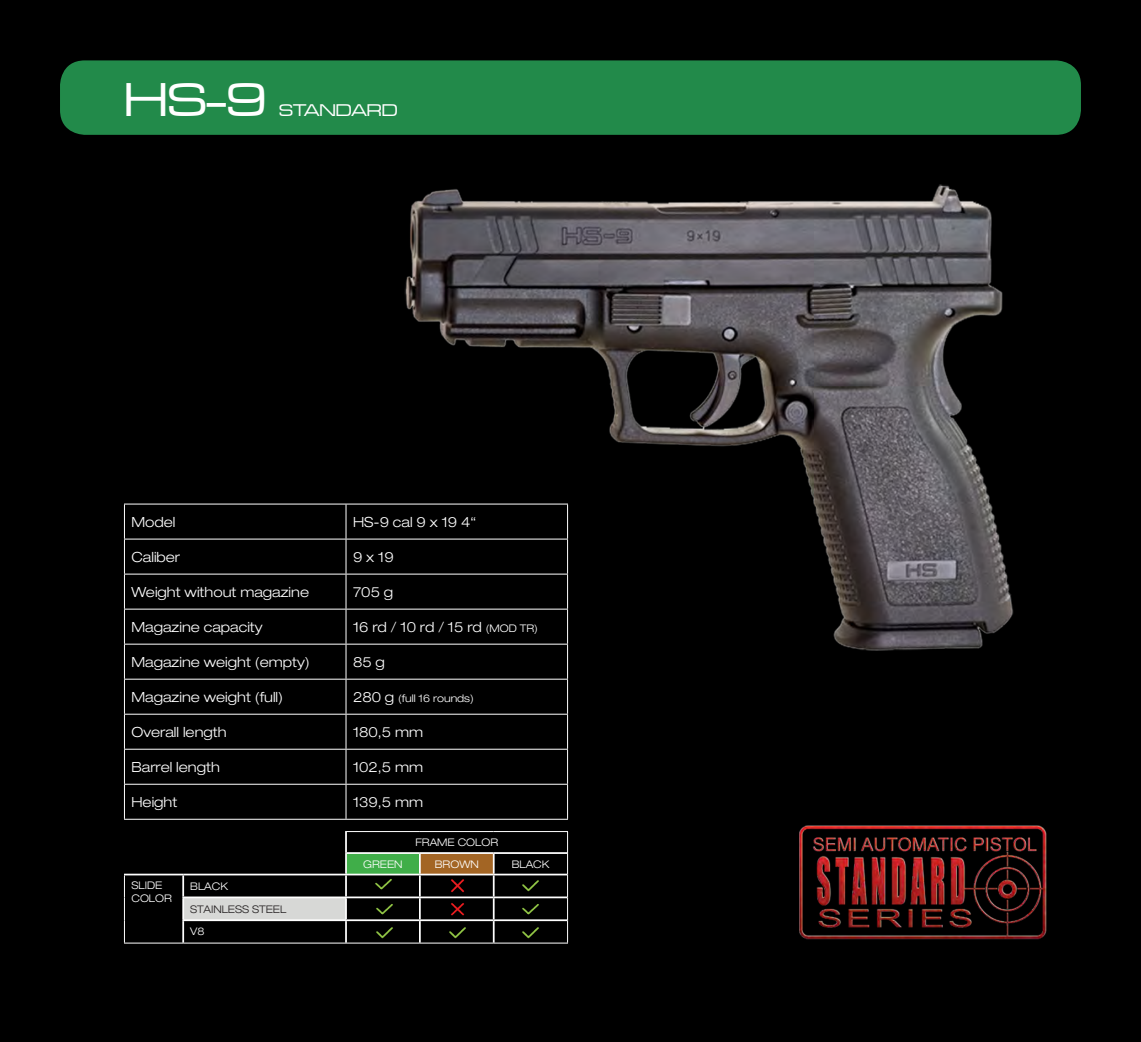
<style>
.page{position:relative;width:1141px;height:1042px;background:#000}
.page>*{position:absolute;margin:0;border:0;box-sizing:border-box;transform-origin:0 0}
.t1{font:49px "Microgramma D Medi Exte";color:#fff}
.t2{font:17.5px "Microgramma D Medi Exte";color:#fff}
.t3{font:300 expanded 14px "Helvetica Neue LT Std";color:#fff}
.t4{font:300 expanded 10.5px "Helvetica Neue LT Std";color:#fff}
.t5{font:300 expanded 10.5px "Helvetica Neue LT Std";color:#231f20}
.s1{font-size:10.5px}
.s2{font-size:14px}
</style>
<div class="page">
<div style="left:60px;top:60px;width:1021px;height:75px;background:#228a4a;border-radius:25px"></div>
<img style="left:384px;top:184px;width:630px;height:483px">
<img style="left:799px;top:825px;width:248px;height:115px">
<hr style="left:567px;top:504px;width:1px;height:35px;background:#fff">
<hr style="left:567px;top:539px;width:1px;height:35px;background:#fff">
<hr style="left:567px;top:574px;width:1px;height:35px;background:#fff">
<hr style="left:567px;top:609px;width:1px;height:35px;background:#fff">
<hr style="left:567px;top:644px;width:1px;height:35px;background:#fff">
<hr style="left:567px;top:679px;width:1px;height:35px;background:#fff">
<hr style="left:567px;top:714px;width:1px;height:35px;background:#fff">
<hr style="left:567px;top:749px;width:1px;height:35px;background:#fff">
<hr style="left:567px;top:784px;width:1px;height:35px;background:#fff">
<hr style="left:124px;top:504px;width:222px;height:1px;background:#fff">
<hr style="left:124px;top:504px;width:1px;height:35px;background:#fff">
<hr style="left:346px;top:504px;width:222px;height:1px;background:#fff">
<hr style="left:346px;top:504px;width:1px;height:35px;background:#fff">
<hr style="left:124px;top:539px;width:222px;height:1px;background:#fff">
<hr style="left:124px;top:539px;width:1px;height:35px;background:#fff">
<hr style="left:346px;top:539px;width:222px;height:1px;background:#fff">
<hr style="left:346px;top:539px;width:1px;height:35px;background:#fff">
<hr style="left:124px;top:574px;width:222px;height:1px;background:#fff">
<hr style="left:124px;top:574px;width:1px;height:35px;background:#fff">
<hr style="left:346px;top:574px;width:222px;height:1px;background:#fff">
<hr style="left:346px;top:574px;width:1px;height:35px;background:#fff">
<hr style="left:124px;top:609px;width:222px;height:1px;background:#fff">
<hr style="left:124px;top:609px;width:1px;height:35px;background:#fff">
<hr style="left:346px;top:609px;width:222px;height:1px;background:#fff">
<hr style="left:346px;top:609px;width:1px;height:35px;background:#fff">
<hr style="left:124px;top:644px;width:222px;height:1px;background:#fff">
<hr style="left:124px;top:644px;width:1px;height:35px;background:#fff">
<hr style="left:346px;top:644px;width:222px;height:1px;background:#fff">
<hr style="left:346px;top:644px;width:1px;height:35px;background:#fff">
<hr style="left:124px;top:679px;width:222px;height:1px;background:#fff">
<hr style="left:124px;top:679px;width:1px;height:35px;background:#fff">
<hr style="left:346px;top:679px;width:222px;height:1px;background:#fff">
<hr style="left:346px;top:679px;width:1px;height:35px;background:#fff">
<hr style="left:124px;top:714px;width:222px;height:1px;background:#fff">
<hr style="left:124px;top:714px;width:1px;height:35px;background:#fff">
<hr style="left:346px;top:714px;width:222px;height:1px;background:#fff">
<hr style="left:346px;top:714px;width:1px;height:35px;background:#fff">
<hr style="left:124px;top:749px;width:222px;height:1px;background:#fff">
<hr style="left:124px;top:749px;width:1px;height:35px;background:#fff">
<hr style="left:346px;top:749px;width:222px;height:1px;background:#fff">
<hr style="left:346px;top:749px;width:1px;height:35px;background:#fff">
<hr style="left:124px;top:784px;width:222px;height:1px;background:#fff">
<hr style="left:124px;top:784px;width:1px;height:35px;background:#fff">
<hr style="left:346px;top:784px;width:222px;height:1px;background:#fff">
<hr style="left:346px;top:784px;width:1px;height:35px;background:#fff">
<hr style="left:124px;top:819px;width:222px;height:1px;background:#fff">
<hr style="left:346px;top:819px;width:222px;height:1px;background:#fff">
<div style="left:346px;top:853px;width:74px;height:21px;background:#40ae49"></div>
<div style="left:420px;top:853px;width:74px;height:21px;background:#a36524"></div>
<div style="left:183px;top:897px;width:163px;height:23px;background:#d7d8d6"></div>
<svg style="left:567px;top:832px;width:1px;height:110px"></svg>
<hr style="left:345px;top:831px;width:75px;height:1px;background:#fff">
<hr style="left:420px;top:831px;width:74px;height:1px;background:#fff">
<hr style="left:494px;top:831px;width:74px;height:1px;background:#fff">
<hr style="left:345px;top:832px;width:2px;height:20px;background:#fff">
<hr style="left:345px;top:852px;width:75px;height:2px;background:#fff">
<svg style="left:345px;top:854px;width:2px;height:19px"></svg>
<hr style="left:420px;top:852px;width:74px;height:2px;background:#fff">
<svg style="left:419px;top:854px;width:2px;height:19px"></svg>
<hr style="left:494px;top:852px;width:73px;height:2px;background:#fff">
<svg style="left:493px;top:854px;width:2px;height:19px"></svg>
<hr style="left:124px;top:873px;width:59px;height:2px;background:#fff">
<svg style="left:124px;top:875px;width:1px;height:67px"></svg>
<hr style="left:124px;top:942px;width:59px;height:1px;background:#fff">
<hr style="left:183px;top:873px;width:163px;height:2px;background:#fff">
<hr style="left:182px;top:875px;width:2px;height:21px;background:#fff">
<hr style="left:346px;top:873px;width:74px;height:2px;background:#fff">
<hr style="left:345px;top:875px;width:2px;height:21px;background:#fff">
<hr style="left:420px;top:873px;width:74px;height:2px;background:#fff">
<hr style="left:419px;top:875px;width:2px;height:21px;background:#fff">
<hr style="left:494px;top:873px;width:73px;height:2px;background:#fff">
<hr style="left:493px;top:875px;width:2px;height:21px;background:#fff">
<hr style="left:182px;top:896px;width:164px;height:2px;background:#fff">
<hr style="left:182px;top:898px;width:2px;height:21px;background:#fff">
<hr style="left:346px;top:896px;width:74px;height:2px;background:#fff">
<hr style="left:345px;top:898px;width:2px;height:21px;background:#fff">
<hr style="left:420px;top:896px;width:74px;height:2px;background:#fff">
<hr style="left:419px;top:898px;width:2px;height:21px;background:#fff">
<hr style="left:494px;top:896px;width:73px;height:2px;background:#fff">
<hr style="left:493px;top:898px;width:2px;height:21px;background:#fff">
<hr style="left:182px;top:919px;width:164px;height:2px;background:#fff">
<hr style="left:182px;top:921px;width:2px;height:21px;background:#fff">
<hr style="left:346px;top:919px;width:74px;height:2px;background:#fff">
<hr style="left:345px;top:921px;width:2px;height:21px;background:#fff">
<hr style="left:420px;top:919px;width:74px;height:2px;background:#fff">
<hr style="left:419px;top:921px;width:2px;height:21px;background:#fff">
<hr style="left:494px;top:919px;width:73px;height:2px;background:#fff">
<hr style="left:493px;top:921px;width:2px;height:21px;background:#fff">
<hr style="left:183px;top:942px;width:163px;height:1px;background:#fff">
<hr style="left:346px;top:942px;width:74px;height:1px;background:#fff">
<hr style="left:420px;top:942px;width:74px;height:1px;background:#fff">
<hr style="left:494px;top:942px;width:74px;height:1px;background:#fff">
<img style="left:374px;top:875px;width:20px;height:15px">
<img style="left:522px;top:880px;width:17px;height:12px">
<img style="left:376px;top:904px;width:17px;height:11px">
<img style="left:376px;top:927px;width:17px;height:12px">
<img style="left:522px;top:904px;width:17px;height:11px">
<img style="left:522px;top:927px;width:17px;height:12px">
<img style="left:449px;top:927px;width:17px;height:12px">
<img style="left:451px;top:879px;width:14px;height:14px">
<img style="left:451px;top:903px;width:14px;height:13px">
<p class="t1" style="left:124px;top:69px;width:144px">HS-9</p>
<p class="t2" style="left:279px;top:99px;width:120px">STANDARD</p>
<p class="t3" style="left:131px;top:513px;width:46px">Model</p>
<p class="t3" style="left:353px;top:513px;width:125px">HS-9 cal 9 x 19 4“</p>
<p class="t3" style="left:131px;top:548px;width:50px">Caliber</p>
<p class="t3" style="left:353px;top:548px;width:42px">9 x 19</p>
<p class="t3" style="left:131px;top:583px;width:179px">Weight without magazine</p>
<p class="t3" style="left:353px;top:583px;width:42px">705 g</p>
<p class="t3" style="left:131px;top:618px;width:133px">Magazine capacity</p>
<p class="t3" style="left:353px;top:618px;width:186px">16 rd / 10 rd / 15 rd <span class="s1">(MOD TR)</span></p>
<p class="t3" style="left:131px;top:653px;width:180px">Magazine weight (empty)</p>
<p class="t3" style="left:353px;top:653px;width:33px">85 g</p>
<p class="t3" style="left:131px;top:688px;width:153px">Magazine weight (full)</p>
<p class="t4" style="left:353px;top:692px;width:122px"><span class="s2">280 g</span> (full 16 rounds)</p>
<p class="t3" style="left:131px;top:723px;width:97px">Overall length</p>
<p class="t3" style="left:353px;top:723px;width:72px">180,5 mm</p>
<p class="t3" style="left:131px;top:758px;width:90px">Barrel length</p>
<p class="t3" style="left:353px;top:758px;width:72px">102,5 mm</p>
<p class="t3" style="left:131px;top:793px;width:47px">Height</p>
<p class="t3" style="left:353px;top:793px;width:72px">139,5 mm</p>
<p class="t4" style="left:415px;top:836px;width:84px">FRAME COLOR</p>
<p class="t4" style="left:363px;top:857px;width:41px">GREEN</p>
<p class="t4" style="left:435px;top:857px;width:45px">BROWN</p>
<p class="t4" style="left:512px;top:857px;width:39px">BLACK</p>
<p class="t4" style="left:131px;top:879px;width:32px">SLIDE</p>
<p class="t4" style="left:131px;top:891px;width:42px">COLOR</p>
<p class="t4" style="left:190px;top:879px;width:39px">BLACK</p>
<p class="t5" style="left:190px;top:902px;width:98px">STAINLESS STEEL</p>
<p class="t4" style="left:190px;top:925px;width:16px">V8</p>
</div>
